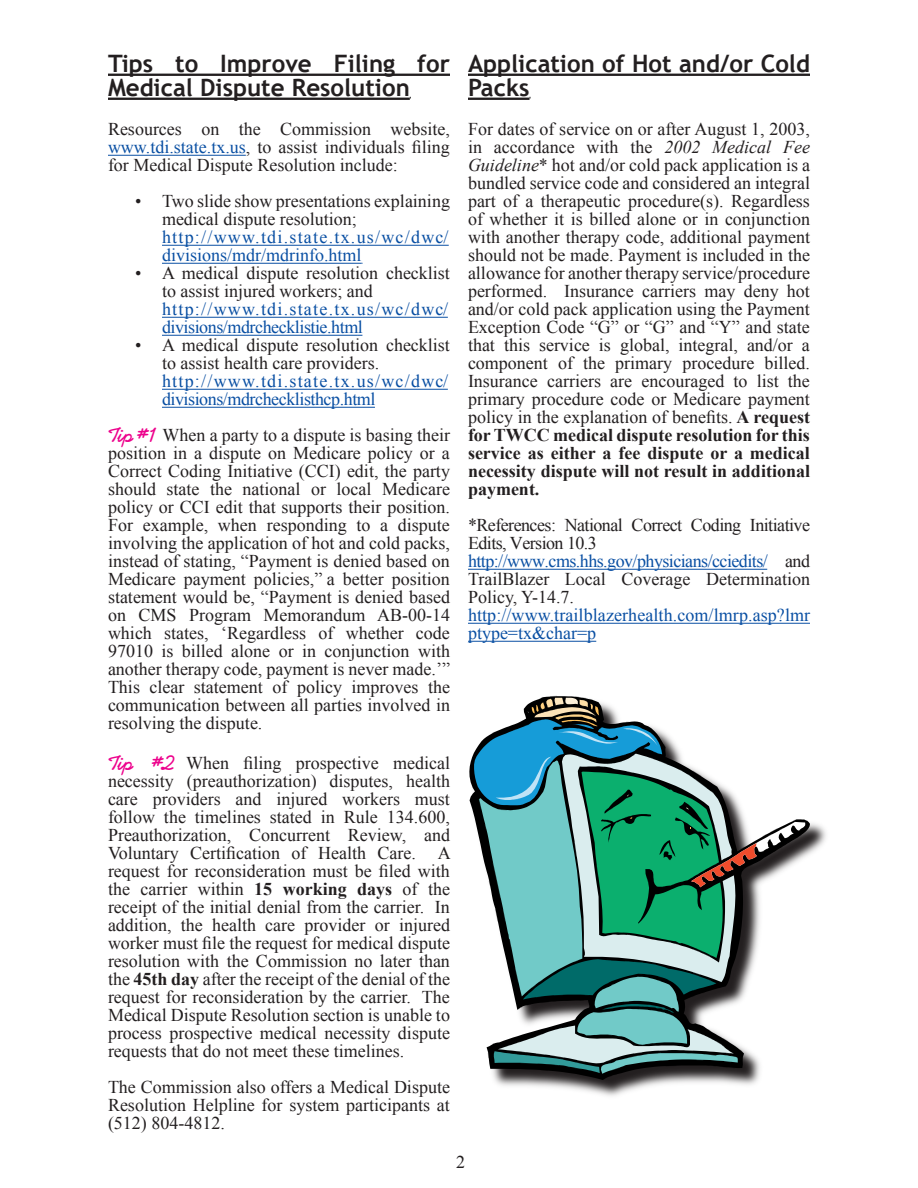
<style>
.page{position:relative;width:918px;height:1188px;background:#fff}
.page>*{position:absolute;margin:0;border:0;box-sizing:border-box;transform-origin:0 0}
.t1{font:700 24px/24px "Trebuchet MS";color:#231f20}
.t2{font:18px/18px "Times New Roman";color:#231f20;text-align:justify}
.t3{font:18px/18px "Times New Roman";letter-spacing:-.03em;color:#231f20}
.t4{font:18px/18px "Times New Roman";letter-spacing:-.025em;color:#094fa3}
.t5{font:18px/18px "Times New Roman";letter-spacing:.005em;color:#094fa3}
.s1{color:#094fa3}
.s2{font-family:"Abrazo Script SSK Bold";font-size:21px;color:#ed028c}
.s3{font-weight:700}
.s4{font-style:italic}
</style>
<div class="page">
<hr style="left:108px;top:74px;width:342px;height:2px;background:#231f20">
<hr style="left:108px;top:98px;width:302px;height:2px;background:#231f20">
<hr style="left:108px;top:155px;width:138px;height:1px;background:#094fa3">
<hr style="left:162px;top:245px;width:287px;height:1px;background:#094fa3">
<hr style="left:162px;top:263px;width:200px;height:1px;background:#094fa3">
<hr style="left:162px;top:317px;width:286px;height:1px;background:#094fa3">
<hr style="left:162px;top:335px;width:196px;height:1px;background:#094fa3">
<hr style="left:162px;top:389px;width:286px;height:1px;background:#094fa3">
<hr style="left:162px;top:407px;width:213px;height:1px;background:#094fa3">
<hr style="left:468px;top:74px;width:342px;height:2px;background:#231f20">
<hr style="left:468px;top:98px;width:62px;height:2px;background:#231f20">
<hr style="left:468px;top:569px;width:299px;height:1px;background:#094fa3">
<hr style="left:468px;top:623px;width:342px;height:1px;background:#094fa3">
<hr style="left:468px;top:641px;width:128px;height:1px;background:#094fa3">
<svg style="left:495px;top:823px;width:331px;height:273px"></svg>
<svg style="left:493px;top:820px;width:317px;height:260px"></svg>
<svg style="left:469px;top:696px;width:336px;height:378px"></svg>
<h1 class="t1" style="left:108px;top:51px;width:343px">Tips to Improve Filing for<br>Medical Dispute Resolution</h1>
<p class="t2" style="left:108px;top:120px;width:343px">Resources on the Commission website, <span class="s1">www.tdi.state.tx.us</span>, to assist individuals filing for Medical Dispute Resolution include:</p>
<p class="t2" style="left:162px;top:192px;width:289px;text-indent:-27px">• Two slide show presentations explaining medical dispute resolution;</p>
<p class="t5" style="left:162px;top:228px;width:288px">http://www.tdi.state.tx.us/wc/dwc/ divisions/mdr/mdrinfo.html</p>
<p class="t2" style="left:162px;top:264px;width:290px;text-indent:-27px">• A medical dispute resolution checklist to assist injured workers; and</p>
<p class="t4" style="left:162px;top:300px;width:288px">http://www.tdi.state.tx.us/wc/dwc/ divisions/mdrchecklistie.html</p>
<p class="t2" style="left:162px;top:336px;width:290px;text-indent:-27px">• A medical dispute resolution checklist to assist health care providers.</p>
<p class="t4" style="left:162px;top:372px;width:288px">http://www.tdi.state.tx.us/wc/dwc/ divisions/mdrchecklisthcp.html</p>
<p class="t2" style="left:108px;top:426px;width:344px"><span class="s2">Tip #1</span> When a party to a dispute is basing their position in a dispute on Medicare policy or a Correct Coding Initiative (CCI) edit, the party should state the national or local Medicare policy or CCI edit that supports their position.<br>For example, when responding to a dispute involving the application of hot and cold packs, instead of stating, “Payment is denied based on Medicare payment policies,” a better position statement would be, “Payment is denied based on CMS Program Memorandum AB-00-14 which states, ‘Regardless of whether code 97010 is billed alone or in conjunction with another therapy code, payment is never made.’” This clear statement of policy improves the communication between all parties involved in resolving the dispute.</p>
<p class="t2" style="left:108px;top:754px;width:344px"><span class="s2">Tip #2</span> When filing prospective medical necessity (preauthorization) disputes, health care providers and injured workers must follow the timelines stated in Rule 134.600, Preauthorization, Concurrent Review, and Voluntary Certification of Health Care. A request for reconsideration must be filed with the carrier within <span class="s3">15 working days</span> of the receipt of the initial denial from the carrier. In addition, the health care provider or injured worker must file the request for medical dispute resolution with the Commission no later than the <span class="s3">45th day</span> after the receipt of the denial of the request for reconsideration by the carrier. The Medical Dispute Resolution section is unable to process prospective medical necessity dispute requests that do not meet these timelines.</p>
<p class="t2" style="left:108px;top:1078px;width:344px">The Commission also offers a Medical Dispute Resolution Helpline for system participants at (512) 804-4812.</p>
<h1 class="t1" style="left:468px;top:51px;width:343px">Application of Hot and/or Cold<br>Packs</h1>
<p class="t2" style="left:468px;top:120px;width:344px">For dates of service on or after August 1, 2003, in accordance with the <span class="s4">2002 Medical Fee Guideline</span>* hot and/or cold pack application is a bundled service code and considered an integral part of a therapeutic procedure(s). Regardless of whether it is billed alone or in conjunction with another therapy code, additional payment should not be made. Payment is included in the allowance for another therapy service/procedure performed. Insurance carriers may deny hot and/or cold pack application using the Payment Exception Code “G” or “G” and “Y” and state that this service is global, integral, and/or a component of the primary procedure billed.<br>Insurance carriers are encouraged to list the primary procedure code or Medicare payment policy in the explanation of benefits. <span class="s3">A request for TWCC medical dispute resolution for this service as either a fee dispute or a medical necessity dispute will not result in additional payment.</span></p>
<p class="t3" style="left:468px;top:516px;width:344px">*References: National Correct Coding Initiative Edits, Version 10.3 <span class="s1">http://www.cms.hhs.gov/physicians/cciedits/</span> and TrailBlazer Local Coverage Determination Policy, Y-14.7.</p>
<p class="t5" style="left:468px;top:606px;width:344px">http://www.trailblazerhealth.com/lmrp.asp?lmr ptype=tx&amp;char=p</p>
<p class="t2" style="left:456px;top:1153px;width:10px">2</p>
</div>
